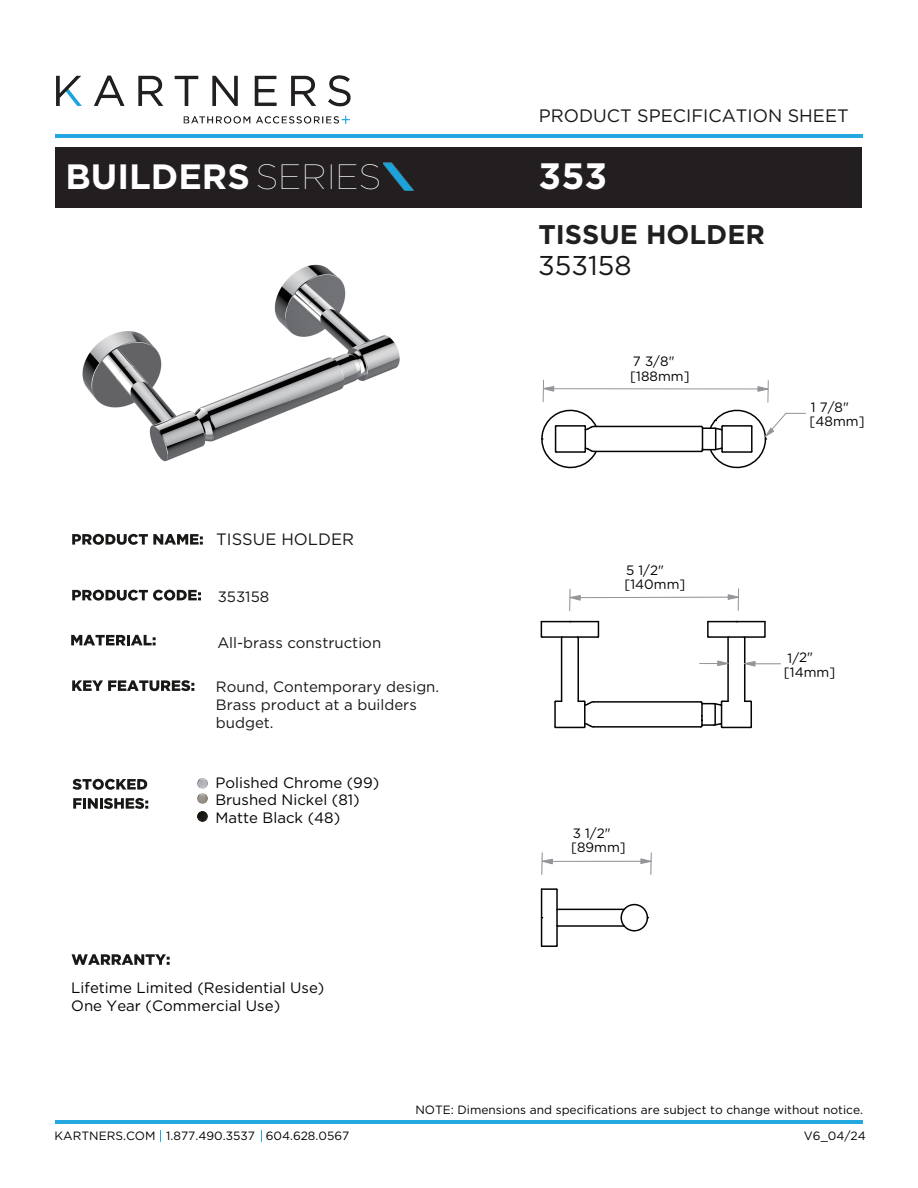
<style>
.page{position:relative;width:918px;height:1188px;background:#fff}
.page>*{position:absolute;margin:0;border:0;box-sizing:border-box;transform-origin:0 0}
.t1{font:700 36.75px "Gotham";color:#fff}
.t2{font:700 35.1px "Gotham";color:#fff}
.t3{font:27.15px "Gotham";color:#181817}
.t4{font:700 27px "Gotham";color:#221f21}
.t5{font:18px "Gotham";color:#181817}
.t6{font:16.5px "Gotham";color:#181817}
.t7{font:15px/16.5px "Gotham";color:#030303}
.t8{font:15px/18px "Gotham";color:#181817}
.t9{font:13.5px/14.2px "Gotham";letter-spacing:-.01em;color:#030303}
.t10{font:12px "Gotham";color:#030303}
.s1{font-weight:100}
</style>
<div class="page">
<hr style="left:55px;top:134px;width:808px;height:4px;background:#23a8e0">
<hr style="left:55px;top:1120px;width:808px;height:4px;background:#23a8e0">
<img style="left:56px;top:76px;width:295px;height:48px">
<svg style="left:72px;top:534px;width:131px;height:11px"></svg>
<svg style="left:72px;top:590px;width:129px;height:11px"></svg>
<svg style="left:72px;top:779px;width:75px;height:11px"></svg>
<svg style="left:73px;top:798px;width:75px;height:11px"></svg>
<svg style="left:72px;top:680px;width:122px;height:11px"></svg>
<svg style="left:72px;top:954px;width:98px;height:11px"></svg>
<svg style="left:71px;top:635px;width:85px;height:10px"></svg>
<hr style="left:708px;top:621px;width:57px;height:1px;background:#030303">
<hr style="left:541px;top:621px;width:57px;height:1px;background:#030303">
<hr style="left:594px;top:451px;width:107px;height:1px;background:#030303">
<hr style="left:594px;top:426px;width:107px;height:1px;background:#030303">
<hr style="left:541px;top:889px;width:1px;height:57px;background:#030303">
<hr style="left:556px;top:890px;width:2px;height:56px;background:#030303">
<hr style="left:558px;top:909px;width:66px;height:1px;background:#030303">
<hr style="left:558px;top:925px;width:66px;height:2px;background:#030303">
<div style="left:620px;top:904px;width:28px;height:28px;border:2px solid #030303;border-radius:50%"></div>
<svg style="left:542px;top:888px;width:16px;height:3px"></svg>
<svg style="left:542px;top:944px;width:16px;height:3px"></svg>
<hr style="left:554px;top:702px;width:2px;height:25px;background:#030303">
<hr style="left:561px;top:638px;width:1px;height:63px;background:#030303">
<hr style="left:577px;top:638px;width:2px;height:63px;background:#030303">
<hr style="left:584px;top:702px;width:2px;height:25px;background:#030303">
<hr style="left:708px;top:636px;width:56px;height:2px;background:#030303">
<hr style="left:542px;top:636px;width:56px;height:2px;background:#030303">
<hr style="left:594px;top:701px;width:107px;height:2px;background:#030303">
<hr style="left:594px;top:726px;width:107px;height:2px;background:#030303">
<hr style="left:727px;top:638px;width:2px;height:63px;background:#030303">
<hr style="left:744px;top:638px;width:1px;height:63px;background:#030303">
<svg style="left:596px;top:622px;width:4px;height:16px"></svg>
<svg style="left:540px;top:622px;width:3px;height:16px"></svg>
<svg style="left:578px;top:700px;width:17px;height:7px"></svg>
<svg style="left:554px;top:722px;width:41px;height:7px"></svg>
<svg style="left:554px;top:700px;width:8px;height:3px"></svg>
<svg style="left:707px;top:622px;width:3px;height:16px"></svg>
<svg style="left:763px;top:622px;width:3px;height:16px"></svg>
<svg style="left:699px;top:700px;width:53px;height:29px"></svg>
<hr style="left:547px;top:388px;width:214px;height:1px;background:#939598">
<svg style="left:541px;top:380px;width:57px;height:89px"></svg>
<svg style="left:700px;top:381px;width:106px;height:88px"></svg>
<svg style="left:569px;top:589px;width:170px;height:22px"></svg>
<svg style="left:700px;top:660px;width:28px;height:6px"></svg>
<svg style="left:744px;top:661px;width:36px;height:6px"></svg>
<hr style="left:541px;top:853px;width:2px;height:21px;background:#939598">
<svg style="left:542px;top:853px;width:110px;height:22px"></svg>
<img style="left:82px;top:264px;width:318px;height:198px">
<div style="left:55px;top:148px;width:807px;height:60px;background:#231f20"></div>
<img style="left:383px;top:163px;width:31px;height:28px">
<svg style="left:198px;top:811px;width:10px;height:10px"></svg>
<svg style="left:198px;top:778px;width:10px;height:10px"></svg>
<svg style="left:198px;top:794px;width:10px;height:10px"></svg>
<h3 class="t5" style="left:539px;top:105px;width:311px">PRODUCT SPECIFICATION SHEET</h3>
<h2 class="t2" style="left:65px;top:156px;width:318px">BUILDERS <span class="s1">SERIES</span></h2>
<h1 class="t1" style="left:539px;top:154px;width:70px">353</h1>
<h3 class="t4" style="left:538px;top:219px;width:228px">TISSUE HOLDER</h3>
<h3 class="t3" style="left:538px;top:251px;width:95px">353158</h3>
<h3 class="t6" style="left:216px;top:530px;width:139px">TISSUE HOLDER</h3>
<p class="t8" style="left:218px;top:588px;width:53px">353158</p>
<p class="t8" style="left:217px;top:633px;width:165px">All-brass construction</p>
<p class="t8" style="left:216px;top:677px;width:225px">Round, Contemporary design.<br>Brass product at a builders budget.</p>
<p class="t7" style="left:215px;top:774px;width:165px">Polished Chrome (99)<br>Brushed Nickel (81)</p>
<p class="t7" style="left:215px;top:809px;width:126px">Matte Black (48)</p>
<p class="t7" style="left:71px;top:978px;width:255px;line-height:18px">Lifetime Limited (Residential Use)<br>One Year (Commercial Use)</p>
<p class="t9" style="left:630px;top:354px;width:61px;line-height:14.7px">7 3/8" [188mm]</p>
<p class="t9" style="left:624px;top:563px;width:63px">5 1/2" [140mm]</p>
<p class="t9" style="left:571px;top:826px;width:56px">3 1/2" [89mm]</p>
<p class="t9" style="left:810px;top:400px;width:57px">1 7/8" [48mm]</p>
<p class="t9" style="left:784px;top:650px;width:53px">1/2" [14mm]</p>
<p class="t10" style="left:415px;top:1104px;width:449px">NOTE: Dimensions and specifications are subject to change without notice.</p>
<p class="t10" style="left:55px;top:1129px;width:296px">KARTNERS.COM 1.877.490.3537 604.628.0567</p>
<p class="t10" style="left:804px;top:1129px;width:63px">V6_04/24</p>
</div>
